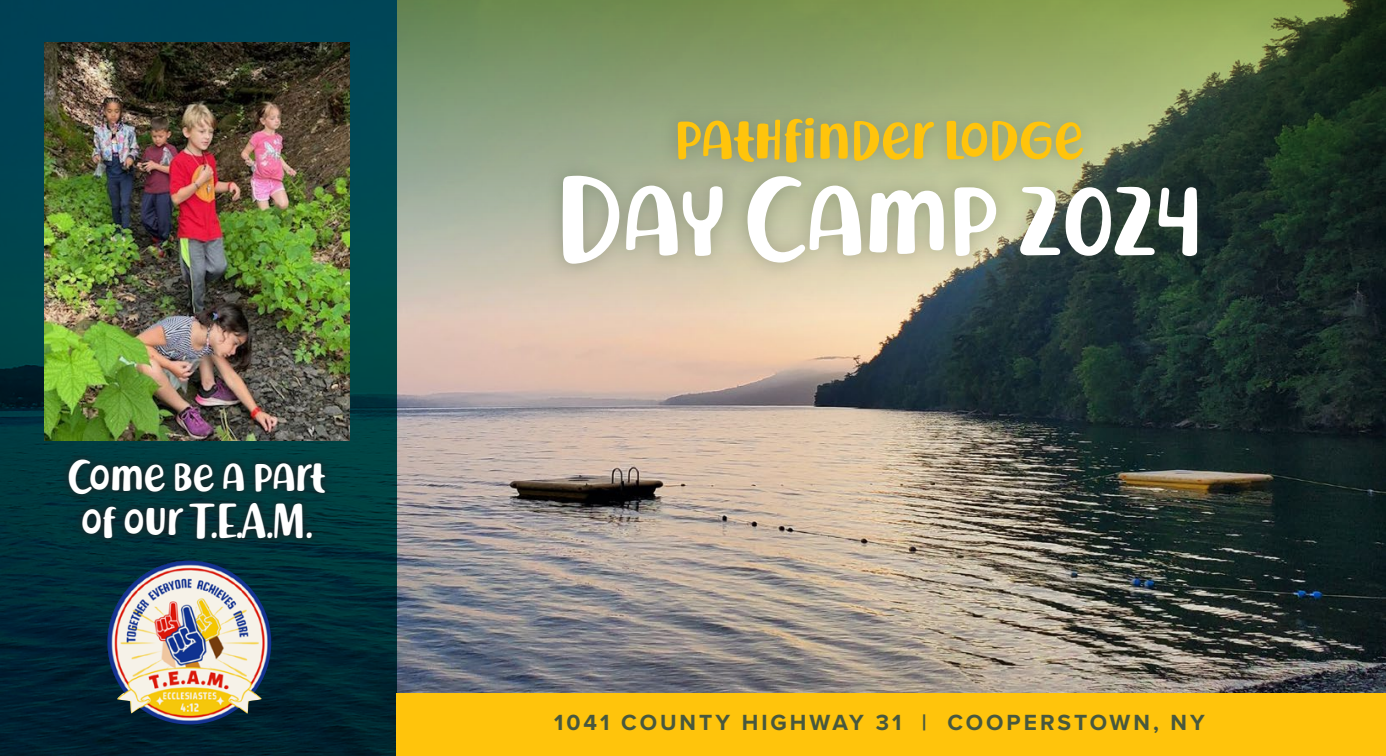
<style>
.page{position:relative;width:1386px;height:756px;background:#fff}
.page>*{position:absolute;margin:0;border:0;box-sizing:border-box;transform-origin:0 0}
.t1{font:101.5px "Richela Kids";color:#fff}
.t2{font:56px "Richela Kids";color:#ffc40c}
.t3{font:40.25px/43.8px "Richela Kids";color:#fff;text-align:center}
.t4{font:700 22.75px "Proxima Nova";letter-spacing:.13em;color:#48583e}
</style>
<div class="page">
<img style="left:0;top:0;width:1386px;height:756px">
<img style="left:44px;top:43px;width:306px;height:397px">
<div style="left:545px;top:101px;width:670px;height:180px;background:#48583e;opacity:.35"></div>
<div style="left:59px;top:450px;width:275px;height:98px;background:#231f20;opacity:.65"></div>
<img style="left:107px;top:561px;width:164px;height:163px">
<div style="left:396px;top:693px;width:990px;height:63px;background:#ffc40c"></div>
<h3 class="t3" style="left:68px;top:455px;width:259px">Come be a part of our T.E.A.M.</h3>
<h2 class="t2" style="left:675px;top:106px;width:410px">pathfinder lodge</h2>
<h1 class="t1" style="left:557px;top:159px;width:647px">Day Camp 2024</h1>
<p class="t4" style="left:554px;top:706px;width:652px">1041 COUNTY HIGHWAY 31 | COOPERSTOWN, NY</p>
</div>
